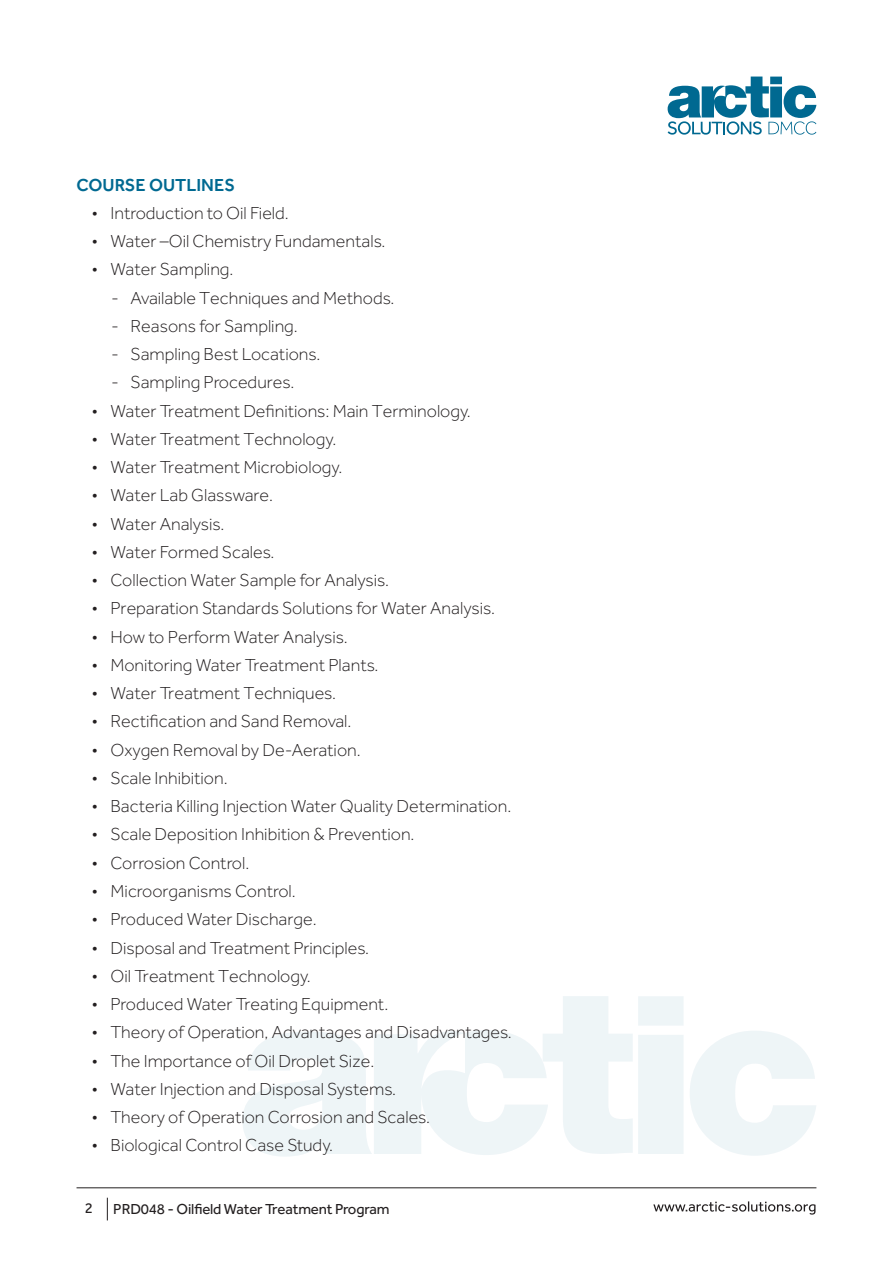
<style>
.page{position:relative;width:893px;height:1263px;background:#fff}
.page>*{position:absolute;margin:0;border:0;box-sizing:border-box;transform-origin:0 0}
.t1{font:300 18px "Effra";color:#231f20}
.Heading_-_Course_Out{font:500 18px "Effra";color:#006991}
.t2{font:15px "Effra";letter-spacing:-.01em;color:#231f20}
</style>
<div class="page">
<hr style="left:77px;top:1187px;width:739px;height:1px;background:#231f20">
<svg style="left:653px;top:1201px;width:162px;height:13px"></svg>
<svg style="left:107px;top:1198px;width:1px;height:22px"></svg>
<svg style="left:668px;top:77px;width:148px;height:58px"></svg>
<svg style="left:690px;top:1031px;width:126px;height:125px"></svg>
<svg style="left:243px;top:996px;width:440px;height:161px"></svg>
<p class="Heading_-_Course_Out" style="left:77px;top:174px;width:160px">COURSE OUTLINES</p>
<p class="t1" style="left:92px;top:203px;width:199px">• Introduction to Oil Field.</p>
<p class="t1" style="left:92px;top:231px;width:295px">• Water –Oil Chemistry Fundamentals.</p>
<p class="t1" style="left:92px;top:259px;width:143px">• Water Sampling.</p>
<p class="t1" style="left:111px;top:287px;width:285px">- Available Techniques and Methods.</p>
<p class="t1" style="left:111px;top:316px;width:188px">- Reasons for Sampling.</p>
<p class="t1" style="left:111px;top:344px;width:211px">- Sampling Best Locations.</p>
<p class="t1" style="left:111px;top:372px;width:185px">- Sampling Procedures.</p>
<p class="t1" style="left:92px;top:400px;width:381px">• Water Treatment Definitions: Main Terminology.</p>
<p class="t1" style="left:92px;top:429px;width:246px">• Water Treatment Technology.</p>
<p class="t1" style="left:92px;top:457px;width:252px">• Water Treatment Microbiology.</p>
<p class="t1" style="left:92px;top:485px;width:183px">• Water Lab Glassware.</p>
<p class="t1" style="left:92px;top:513px;width:134px">• Water Analysis.</p>
<p class="t1" style="left:92px;top:542px;width:184px">• Water Formed Scales.</p>
<p class="t1" style="left:92px;top:570px;width:299px">• Collection Water Sample for Analysis.</p>
<p class="t1" style="left:92px;top:598px;width:405px">• Preparation Standards Solutions for Water Analysis.</p>
<p class="t1" style="left:92px;top:626px;width:257px">• How to Perform Water Analysis.</p>
<p class="t1" style="left:92px;top:655px;width:288px">• Monitoring Water Treatment Plants.</p>
<p class="t1" style="left:92px;top:683px;width:246px">• Water Treatment Techniques.</p>
<p class="t1" style="left:92px;top:711px;width:261px">• Rectification and Sand Removal.</p>
<p class="t1" style="left:92px;top:740px;width:271px">• Oxygen Removal by De-Aeration.</p>
<p class="t1" style="left:92px;top:768px;width:137px">• Scale Inhibition.</p>
<p class="t1" style="left:92px;top:796px;width:421px">• Bacteria Killing Injection Water Quality Determination.</p>
<p class="t1" style="left:92px;top:824px;width:324px">• Scale Deposition Inhibition &amp; Prevention.</p>
<p class="t1" style="left:92px;top:853px;width:159px">• Corrosion Control.</p>
<p class="t1" style="left:92px;top:881px;width:206px">• Microorganisms Control.</p>
<p class="t1" style="left:92px;top:909px;width:227px">• Produced Water Discharge.</p>
<p class="t1" style="left:92px;top:937px;width:279px">• Disposal and Treatment Principles.</p>
<p class="t1" style="left:92px;top:966px;width:221px">• Oil Treatment Technology.</p>
<p class="t1" style="left:92px;top:994px;width:298px">• Produced Water Treating Equipment.</p>
<p class="t1" style="left:92px;top:1022px;width:422px">• Theory of Operation, Advantages and Disadvantages.</p>
<p class="t1" style="left:92px;top:1050px;width:284px">• The Importance of Oil Droplet Size.</p>
<p class="t1" style="left:92px;top:1079px;width:306px">• Water Injection and Disposal Systems.</p>
<p class="t1" style="left:92px;top:1107px;width:340px">• Theory of Operation Corrosion and Scales.</p>
<p class="t1" style="left:92px;top:1135px;width:243px">• Biological Control Case Study.</p>
<p class="t2" style="left:85px;top:1199px;width:10px">2</p>
<p class="t2" style="left:113px;top:1200px;width:260px">PRD048 - Oilfiel Wate TreatmentProgra</p>
</div>
